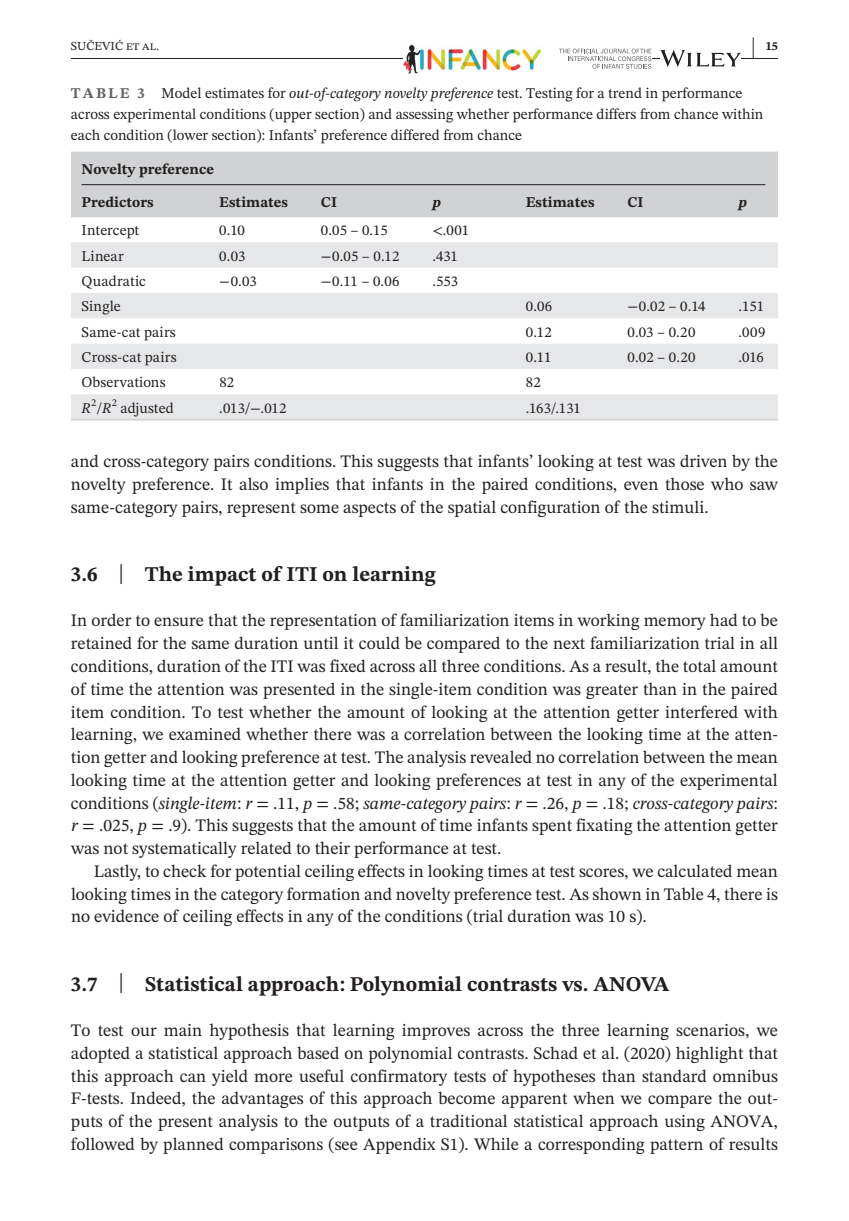
<style>
.page{position:relative;width:849px;height:1221px;background:#fff}
.page>*{position:absolute;margin:0;border:0;box-sizing:border-box;transform-origin:0 0}
.t1{font:700 24.5px "STIX Two Text";color:#231f20;scale:.45 1}
.t2{font:700 21px "STIX Two Text";color:#231f20}
.t3{font:17.5px/22.8px "STIX Two Text";color:#231f20;text-align:justify}
.t4{font:14.88px/21px "STIX Two Text";color:#231f20}
.t5{font:700 14.88px "STIX Two Text";color:#231f20}
.t6{font:14.88px "STIX Two Text";letter-spacing:.02em;color:#231f20}
.t7{font:italic 14.88px "STIX Two Text";color:#231f20}
.t8{font:italic 700 14.88px "STIX Two Text";color:#231f20}
.t9{font:12.25px "STIX Two Text";color:#231f20}
.t10{font:700 12.25px "STIX Two Text";color:#231f20}
.t11{font:10.33px "STIX Two Text";color:#231f20}
.s1{font-weight:700;color:#636366}
.s2{font-style:italic}
.s3{font-style:normal}
.s4{font-weight:400;font-size:27.65px}
</style>
<div class="page">
<hr style="left:71px;top:58px;width:706px;height:1px;background:#231f20">
<div style="left:403px;top:43px;width:248px;height:30px;background:#fff"></div>
<svg style="left:559px;top:49px;width:92px;height:20px"></svg>
<img style="left:403px;top:44px;width:139px;height:29px">
<svg style="left:660px;top:50px;width:80px;height:17px"></svg>
<div style="left:71px;top:152px;width:706px;height:65px;background:#d1d2d4"></div>
<svg style="left:71px;top:242px;width:706px;height:177px;fill:#e6e7e9"></svg>
<hr style="left:71px;top:419px;width:138px;height:1px;background:#d1d2d4">
<hr style="left:209px;top:419px;width:101px;height:1px;background:#d1d2d4">
<hr style="left:310px;top:419px;width:111px;height:1px;background:#d1d2d4">
<hr style="left:421px;top:419px;width:94px;height:1px;background:#d1d2d4">
<hr style="left:515px;top:419px;width:101px;height:1px;background:#d1d2d4">
<hr style="left:616px;top:419px;width:111px;height:1px;background:#d1d2d4">
<hr style="left:727px;top:419px;width:50px;height:1px;background:#d1d2d4">
<hr style="left:81px;top:184px;width:684px;height:1px;background:#231f20">
<h1 class="t1" style="left:751px;top:28px;width:9px">|</h1>
<p class="t9" style="left:71px;top:37px;width:89px">SUČEVIĆ et al.</p>
<p class="t10" style="left:765px;top:37px;width:14px">15</p>
<p class="t4" style="left:71px;top:83px;width:693px"><span class="s1">TABLE 3</span> Model estimates for <span class="s2">out</span>-<span class="s2">of</span>-<span class="s2">category novelty preference</span> test. Testing for a trend in performance across experimental conditions (upper section) and assessing whether performance differs from chance within each condition (lower section): Infants’ preference differed from chance</p>
<p class="t5" style="left:81px;top:158px;width:134px">Novelty preference</p>
<p class="t5" style="left:81px;top:191px;width:74px">Predictors</p>
<p class="t5" style="left:219px;top:191px;width:70px">Estimates</p>
<p class="t5" style="left:321px;top:191px;width:18px">CI</p>
<p class="t8" style="left:432px;top:191px;width:10px">p</p>
<p class="t5" style="left:525px;top:191px;width:70px">Estimates</p>
<p class="t5" style="left:627px;top:191px;width:18px">CI</p>
<p class="t8" style="left:738px;top:191px;width:10px">p</p>
<p class="t4" style="left:81px;top:220px;width:59px">Intercept</p>
<p class="t4" style="left:219px;top:220px;width:27px">0.10</p>
<p class="t4" style="left:321px;top:220px;width:69px">0.05 – 0.15</p>
<p class="t4" style="left:432px;top:220px;width:38px">&lt;.001</p>
<p class="t4" style="left:81px;top:245px;width:44px">Linear</p>
<p class="t4" style="left:219px;top:245px;width:28px">0.03</p>
<p class="t4" style="left:321px;top:245px;width:80px">−0.05 – 0.12</p>
<p class="t4" style="left:432px;top:245px;width:27px">.431</p>
<p class="t4" style="left:81px;top:270px;width:66px">Quadratic</p>
<p class="t4" style="left:219px;top:270px;width:39px">−0.03</p>
<p class="t4" style="left:321px;top:270px;width:80px">−0.11 – 0.06</p>
<p class="t4" style="left:432px;top:270px;width:27px">.553</p>
<p class="t4" style="left:81px;top:296px;width:41px">Single</p>
<p class="t4" style="left:525px;top:296px;width:28px">0.06</p>
<p class="t4" style="left:627px;top:296px;width:80px">−0.02 – 0.14</p>
<p class="t4" style="left:738px;top:296px;width:27px">.151</p>
<p class="t6" style="left:82px;top:321px;width:96px">Same-cat pairs</p>
<p class="t4" style="left:525px;top:321px;width:27px">0.12</p>
<p class="t4" style="left:627px;top:321px;width:69px">0.03 – 0.20</p>
<p class="t4" style="left:738px;top:321px;width:28px">.009</p>
<p class="t4" style="left:82px;top:346px;width:97px">Cross-cat pairs</p>
<p class="t4" style="left:525px;top:346px;width:27px">0.11</p>
<p class="t4" style="left:627px;top:346px;width:70px">0.02 – 0.20</p>
<p class="t4" style="left:738px;top:346px;width:27px">.016</p>
<p class="t4" style="left:82px;top:372px;width:86px">Observations</p>
<p class="t4" style="left:219px;top:372px;width:16px">82</p>
<p class="t4" style="left:525px;top:372px;width:16px">82</p>
<p class="t7" style="left:82px;top:397px;width:31px">R<sup>2</sup><span class="s3">/</span>R</p>
<p class="t11" style="left:112px;top:395px;width:7px">2</p>
<p class="t4" style="left:120px;top:397px;width:55px">adjusted</p>
<p class="t4" style="left:219px;top:397px;width:69px">.013/−.012</p>
<p class="t4" style="left:525px;top:397px;width:57px">.163/.131</p>
<p class="t3" style="left:71px;top:450px;width:708px">and cross-category pairs conditions. This suggests that infants’ looking at test was driven by the novelty preference. It also implies that infants in the paired conditions, even those who saw same-category pairs, represent some aspects of the spatial configuration of the stimuli.</p>
<p class="t2" style="left:71px;top:559px;width:366px">3.6 <span class="s4">|</span> The impact of ITI on learning</p>
<p class="t3" style="left:71px;top:609px;width:708px">In order to ensure that the representation of familiarization items in working memory had to be retained for the same duration until it could be compared to the next familiarization trial in all conditions, duration of the ITI was fixed across all three conditions. As a result, the total amount of time the attention was presented in the single-item condition was greater than in the paired item condition. To test whether the amount of looking at the attention getter interfered with learning, we examined whether there was a correlation between the looking time at the atten&shy;tion getter and looking preference at test. The analysis revealed no correlation between the mean looking time at the attention getter and looking preferences at test in any of the experimental conditions (<span class="s2">single</span>-<span class="s2">item</span>: <span class="s2">r</span> = .11, <span class="s2">p</span> = .58; <span class="s2">same</span>-<span class="s2">category pairs</span>: <span class="s2">r</span> = .26, <span class="s2">p</span> = .18; <span class="s2">cross</span>-<span class="s2">category pairs</span>: <span class="s2">r</span> = .025, <span class="s2">p</span> = .9). This suggests that the amount of time infants spent fixating the attention getter was not systematically related to their performance at test.</p>
<p class="t3" style="left:71px;top:859px;width:708px;text-indent:23px">Lastly, to check for potential ceiling effects in looking times at test scores, we calculated mean looking times in the category formation and novelty preference test. As shown in Table 4, there is no evidence of ceiling effects in any of the conditions (trial duration was 10 s).</p>
<p class="t2" style="left:71px;top:968px;width:599px">3.7 <span class="s4">|</span> Statistical approach: Polynomial contrasts vs. ANOVA</p>
<p class="t3" style="left:71px;top:1018px;width:708px">To test our main hypothesis that learning improves across the three learning scenarios, we adopted a statistical approach based on polynomial contrasts. Schad et al. (2020) highlight that this approach can yield more useful confirmatory tests of hypotheses than standard omnibus F-tests. Indeed, the advantages of this approach become apparent when we compare the out&shy;puts of the present analysis to the outputs of a traditional statistical approach using ANOVA, followed by planned comparisons (see Appendix S1). While a corresponding pattern of results</p>
</div>
